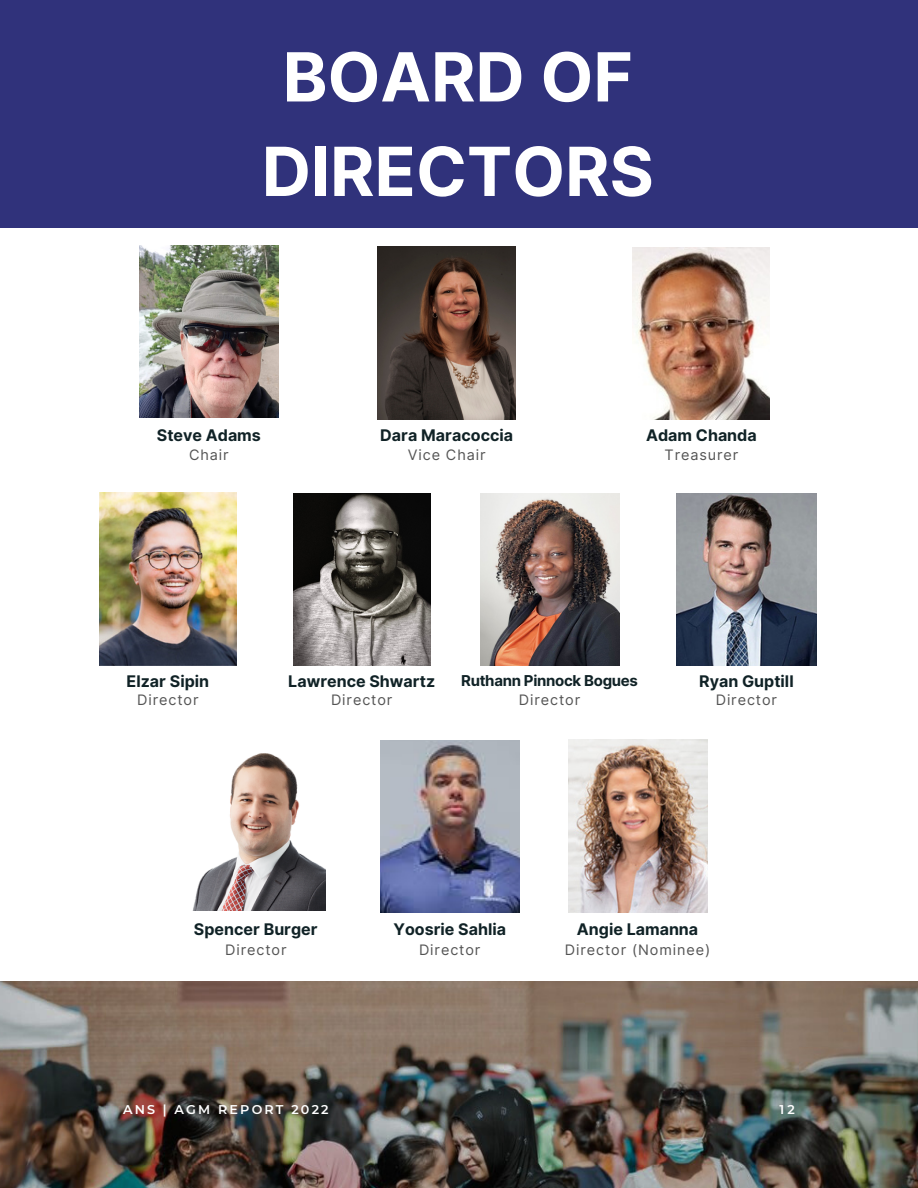
<style>
.page{position:relative;width:918px;height:1188px;background:#fff}
.page>*{position:absolute;margin:0;border:0;box-sizing:border-box;transform-origin:0 0}
.t1{font:700 67.8px/94.5px "Inter";color:#fff;text-align:center}
.t2{font:700 16.05px "Inter";color:#102226}
.t3{font:700 15px "Inter";letter-spacing:-.02em;color:#102226}
.t4{font:14.4px "Inter";letter-spacing:.06em;color:#545454}
.t5{font:600 12.75px "Montserrat";letter-spacing:.17em;color:#fff}
</style>
<div class="page">
<div style="left:0;top:0;width:918px;height:227px;background:#30327b"></div>
<img style="left:378px;top:247px;width:137px;height:173px">
<img style="left:633px;top:247px;width:137px;height:172px">
<img style="left:192px;top:753px;width:134px;height:158px">
<img style="left:380px;top:741px;width:140px;height:172px">
<img style="left:99px;top:493px;width:137px;height:173px">
<img style="left:293px;top:494px;width:137px;height:172px">
<img style="left:480px;top:494px;width:140px;height:172px">
<img style="left:677px;top:494px;width:139px;height:172px">
<img style="left:0;top:982px;width:918px;height:206px">
<img style="left:139px;top:245px;width:139px;height:173px">
<img style="left:568px;top:740px;width:140px;height:172px">
<p class="t1" style="left:262px;top:30px;width:394px">BOARD OF<br>DIRECTORS</p>
<p class="t2" style="left:157px;top:426px;width:106px">Steve Adams</p>
<p class="t4" style="left:189px;top:446px;width:41px">Chair</p>
<p class="t2" style="left:380px;top:426px;width:134px">Dara Maracoccia</p>
<p class="t2" style="left:646px;top:426px;width:112px">Adam Chanda</p>
<p class="t4" style="left:408px;top:446px;width:79px">Vice Chair</p>
<p class="t4" style="left:665px;top:446px;width:75px">Treasurer</p>
<p class="t2" style="left:127px;top:671px;width:84px">Elzar Sipin</p>
<p class="t2" style="left:288px;top:671px;width:148px">Lawrence Shwartz</p>
<p class="t3" style="left:461px;top:671px;width:178px">Ruthann Pinnock Bogues</p>
<p class="t4" style="left:137px;top:692px;width:63px">Director</p>
<p class="t4" style="left:331px;top:692px;width:63px">Director</p>
<p class="t4" style="left:519px;top:692px;width:63px">Director</p>
<p class="t2" style="left:699px;top:671px;width:96px">Ryan Guptill</p>
<p class="t4" style="left:716px;top:692px;width:63px">Director</p>
<p class="t2" style="left:194px;top:920px;width:125px">Spencer Burger</p>
<p class="t4" style="left:225px;top:941px;width:63px">Director</p>
<p class="t2" style="left:393px;top:920px;width:114px">Yoosrie Sahlia</p>
<p class="t4" style="left:419px;top:941px;width:63px">Director</p>
<p class="t2" style="left:577px;top:920px;width:123px">Angie Lamanna</p>
<p class="t4" style="left:565px;top:941px;width:147px">Director (Nominee)</p>
<p class="t5" style="left:123px;top:1102px;width:207px">ANS | AGM REPORT 2022</p>
<p class="t5" style="left:780px;top:1102px;width:17px">12</p>
</div>
